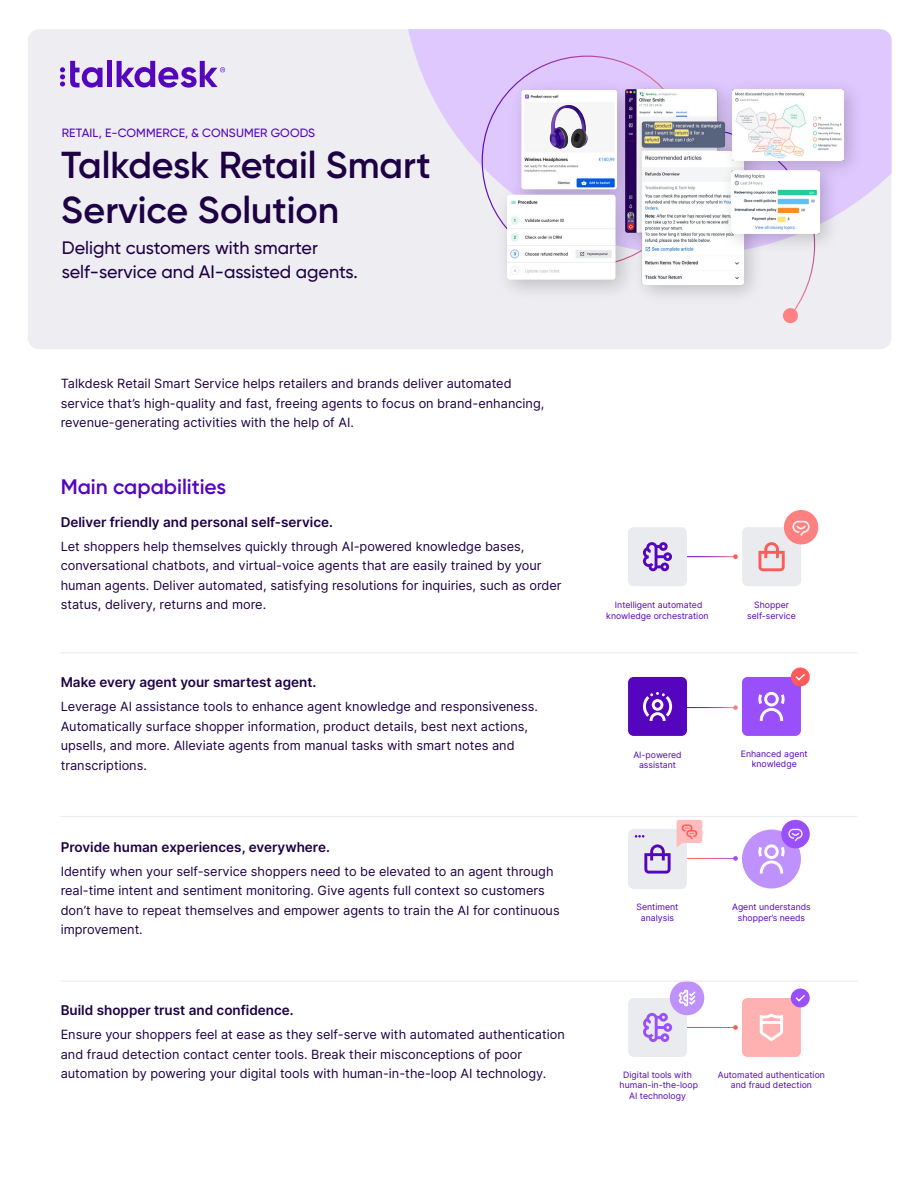
<style>
.page{position:relative;width:918px;height:1188px;background:#fff}
.page>*{position:absolute;margin:0;border:0;box-sizing:border-box;transform-origin:0 0}
.t1{font:600 37.5px/45px "Gilroy";color:#1e0044}
.t2{font:600 21px "Gilroy";color:#5405bd}
.t3{font:500 18px/24px "Gilroy";color:#1e0044}
.t4{font:600 13.5px "Inter";color:#1e0044}
.t5{font:12.75px/19.5px "Inter";color:#1e0044}
.t6{font:500 12px "Gilroy";letter-spacing:.01em;color:#5405bd}
.t7{font:8.7px/10.5px "Inter";color:#5405bd;text-align:center}
</style>
<div class="page">
<div style="left:28px;top:29px;width:864px;height:320px;background:#ededf2;border-radius:12px"></div>
<div style="left:107px;top:61px;width:5px;height:26px;background:#5405bd"></div>
<svg style="left:60px;top:61px;width:43px;height:27px"></svg>
<svg style="left:117px;top:61px;width:108px;height:27px"></svg>
<svg style="left:408px;top:29px;width:484px;height:179px;fill:#dfc8fe"></svg>
<div style="left:628px;top:998px;width:59px;height:59px;background:#eaebef;border-radius:6px"></div>
<svg style="left:643px;top:1013px;width:29px;height:29px"></svg>
<div style="left:742px;top:830px;width:59px;height:58px;background:#bf91fc;border-radius:50%"></div>
<div style="left:628px;top:829px;width:59px;height:60px;background:#eaebef;border-radius:6px"></div>
<svg style="left:733px;top:705px;width:5px;height:5px"></svg>
<div style="left:628px;top:527px;width:59px;height:59px;background:#eaebef;border-radius:6px"></div>
<div style="left:628px;top:677px;width:59px;height:59px;background:#5405bd;border-radius:6px"></div>
<div style="left:670px;top:981px;width:34px;height:34px;background:#bf91fc;border-radius:50%"></div>
<svg style="left:678px;top:990px;width:18px;height:16px"></svg>
<div style="left:781px;top:820px;width:29px;height:28px;background:#994ffa;border-radius:50%"></div>
<svg style="left:733px;top:554px;width:5px;height:5px"></svg>
<div style="left:742px;top:527px;width:59px;height:59px;background:#eaebef;border-radius:6px"></div>
<div style="left:784px;top:510px;width:34px;height:34px;background:#ff8080;border-radius:50%"></div>
<svg style="left:792px;top:521px;width:18px;height:15px"></svg>
<svg style="left:759px;top:542px;width:26px;height:29px"></svg>
<svg style="left:644px;top:844px;width:27px;height:30px"></svg>
<svg style="left:733px;top:856px;width:5px;height:5px"></svg>
<svg style="left:635px;top:835px;width:9px;height:3px"></svg>
<svg style="left:677px;top:820px;width:25px;height:27px"></svg>
<svg style="left:733px;top:1025px;width:5px;height:5px"></svg>
<svg style="left:643px;top:542px;width:29px;height:29px"></svg>
<div style="left:742px;top:677px;width:59px;height:59px;background:#994ffa;border-radius:6px"></div>
<svg style="left:758px;top:692px;width:27px;height:29px"></svg>
<svg style="left:758px;top:829px;width:45px;height:45px"></svg>
<div style="left:791px;top:668px;width:19px;height:18px;background:#ff5b5b;border-radius:50%"></div>
<svg style="left:795px;top:674px;width:10px;height:7px"></svg>
<div style="left:742px;top:998px;width:59px;height:59px;background:#ffb1b1;border-radius:6px"></div>
<div style="left:791px;top:989px;width:19px;height:18px;background:#994ffa;border-radius:50%"></div>
<svg style="left:795px;top:995px;width:10px;height:7px"></svg>
<svg style="left:760px;top:1013px;width:23px;height:28px"></svg>
<svg style="left:643px;top:692px;width:30px;height:29px"></svg>
<div style="left:783px;top:308px;width:15px;height:15px;background:#ff8080;border-radius:50%"></div>
<img style="left:644px;top:71px;width:110px;height:224px">
<img style="left:644px;top:90px;width:99px;height:195px">
<img style="left:715px;top:71px;width:157px;height:116px">
<img style="left:733px;top:90px;width:110px;height:62px">
<img style="left:713px;top:152px;width:134px;height:109px">
<img style="left:732px;top:171px;width:87px;height:62px">
<img style="left:503px;top:71px;width:143px;height:147px">
<img style="left:521px;top:90px;width:96px;height:86px">
<img style="left:540px;top:102px;width:56px;height:50px">
<img style="left:488px;top:176px;width:156px;height:115px">
<img style="left:507px;top:195px;width:109px;height:85px">
<hr style="left:61px;top:981px;width:796px;height:1px;background:#ebebf0">
<hr style="left:61px;top:652px;width:796px;height:1px;background:#ebebf0">
<hr style="left:61px;top:816px;width:796px;height:1px;background:#ebebf0">
<p class="t6" style="left:62px;top:125px;width:255px">RETAIL, E-COMMERCE, &amp; CONSUMER GOODS</p>
<h1 class="t1" style="left:61px;top:142px;width:371px">Talkdesk Retail Smart<br>Service Solution</h1>
<h3 class="t3" style="left:62px;top:235px;width:298px">Delight customers with smarter self-service and AI-assisted agents.</h3>
<p class="t5" style="left:61px;top:373px;width:485px">Talkdesk Retail Smart Service helps retailers and brands deliver automated service that’s high-quality and fast, freeing agents to focus on brand-enhancing, revenue-generating activities with the help of AI.</p>
<h2 class="t2" style="left:61px;top:474px;width:167px">Main capabilities</h2>
<p class="t4" style="left:61px;top:512px;width:274px">Deliver friendly and personal self-service.</p>
<p class="t5" style="left:61px;top:536px;width:502px">Let shoppers help themselves quickly through AI-powered knowledge bases, conversational chatbots, and virtual-voice agents that are easily trained by your human agents. Deliver automated, satisfying resolutions for inquiries, such as order status, delivery, returns and more.</p>
<p class="t4" style="left:61px;top:672px;width:257px">Make every agent your smartest agent.</p>
<p class="t5" style="left:61px;top:696px;width:479px">Leverage AI assistance tools to enhance agent knowledge and responsiveness.<br>Automatically surface shopper information, product details, best next actions, upsells, and more. Alleviate agents from manual tasks with smart notes and transcriptions.</p>
<p class="t4" style="left:61px;top:837px;width:271px">Provide human experiences, everywhere.</p>
<p class="t5" style="left:61px;top:861px;width:501px">Identify when your self-service shoppers need to be elevated to an agent through real-time intent and sentiment monitoring. Give agents full context so customers don’t have to repeat themselves and empower agents to train the AI for continuous improvement.</p>
<p class="t4" style="left:61px;top:1000px;width:235px">Build shopper trust and confidence.</p>
<p class="t5" style="left:61px;top:1024px;width:506px">Ensure your shoppers feel at ease as they self-serve with automated authentication and fraud detection contact center tools. Break their misconceptions of poor automation by powering your digital tools with human-in-the-loop AI technology.</p>
<p class="t7" style="left:606px;top:600px;width:104px">Intelligent automated knowledge orchestration</p>
<p class="t7" style="left:747px;top:600px;width:50px">Shopper self-service</p>
<p class="t7" style="left:633px;top:749px;width:50px">AI-powered assistant</p>
<p class="t7" style="left:741px;top:748px;width:68px">Enhanced agent knowledge</p>
<p class="t7" style="left:636px;top:901px;width:43px">Sentiment analysis</p>
<p class="t7" style="left:732px;top:901px;width:80px">Agent understands shopper’s needs</p>
<p class="t7" style="left:620px;top:1069px;width:80px">Digital tools with human-in-the-loop<br>AI technology</p>
<p class="t7" style="left:718px;top:1069px;width:109px">Automated authentication and fraud detection</p>
</div>
